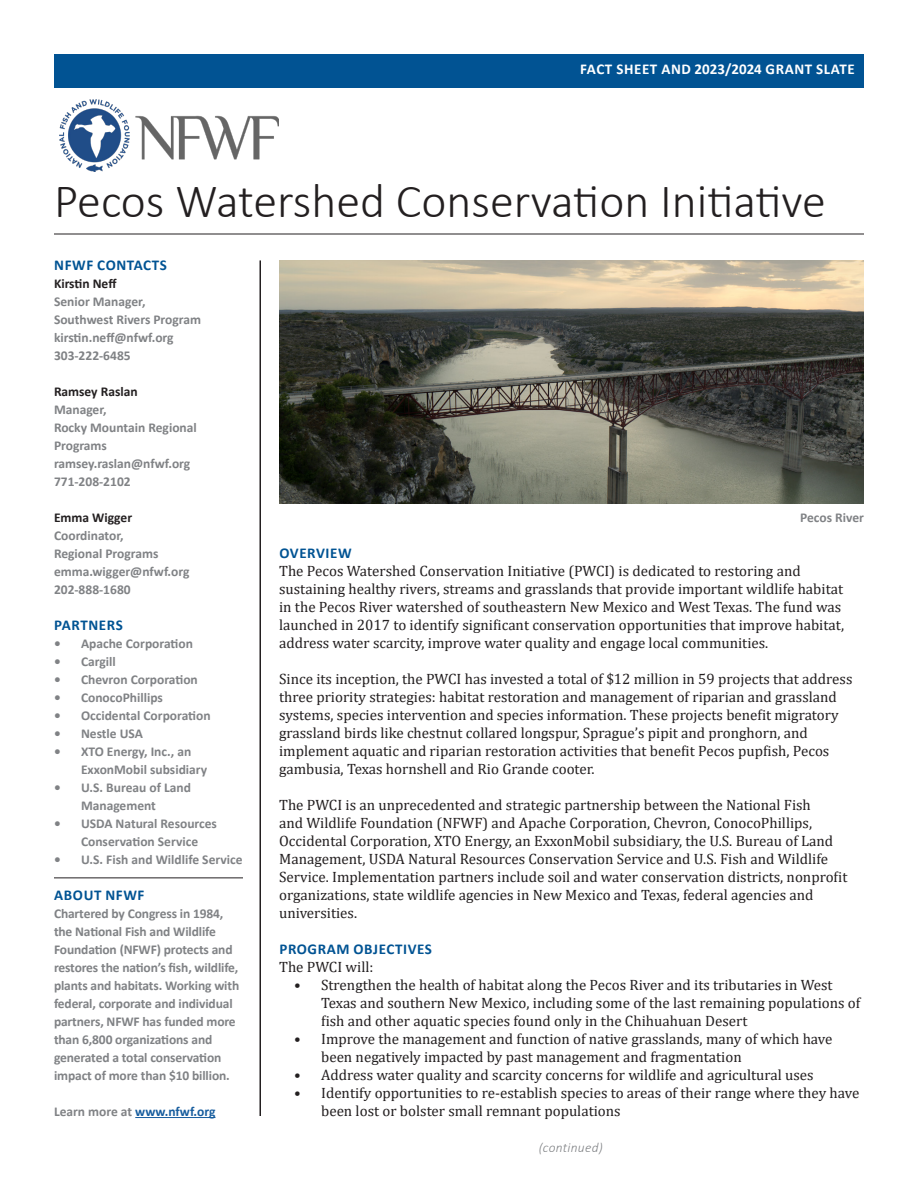
<style>
.page{position:relative;width:918px;height:1188px;background:#fff}
.page>*{position:absolute;margin:0;border:0;box-sizing:border-box;transform-origin:0 0}
.t1{font:300 48px "Calibri";color:#231f20}
.t2{font:15px/18px "Cambria";color:#231f20}
.t3{font:700 15px "Calibri";letter-spacing:.04em;color:#015393}
.t4{font:700 15px "Calibri";letter-spacing:.04em;color:#fff}
.t5{font:700 13.5px/18px "Calibri";letter-spacing:-.01em;color:#808285}
.t6{font:700 13.5px "Calibri";color:#231f20}
.t7{font:700 13.5px "Calibri";color:#175d9e}
.t8{font:italic 300 13.5px "Calibri";letter-spacing:.02em;color:#808285}
.s1{color:#808285}
</style>
<div class="page">
<hr style="left:260px;top:260px;width:1px;height:856px;background:#231f20">
<img style="left:60px;top:100px;width:219px;height:71px">
<hr style="left:54px;top:234px;width:810px;height:1px;background:#231f20">
<hr style="left:135px;top:1117px;width:80px;height:1px;background:#175d9e">
<hr style="left:54px;top:878px;width:189px;height:1px;background:#231f20">
<div style="left:54px;top:54px;width:810px;height:33px;background:#015393"></div>
<img style="left:279px;top:260px;width:585px;height:244px">
<p class="t4" style="left:580px;top:59px;width:276px">FACT SHEET AND 2023/2024 GRANT SLATE</p>
<p class="t1" style="left:54px;top:171px;width:773px">Pecos Watershed Conservation Initiative</p>
<p class="t3" style="left:54px;top:254px;width:114px">NFWF CONTACTS</p>
<p class="t6" style="left:54px;top:274px;width:64px">Kirstin Neff</p>
<p class="t5" style="left:54px;top:292px;width:93px">Senior Manager,</p>
<p class="t5" style="left:54px;top:310px;width:149px">Southwest Rivers Program</p>
<p class="t5" style="left:54px;top:328px;width:121px">kirstin.neff@nfwf.org</p>
<p class="t5" style="left:54px;top:346px;width:78px">303-222-6485</p>
<p class="t6" style="left:54px;top:382px;width:85px">Ramsey Raslan</p>
<p class="t5" style="left:54px;top:400px;width:54px">Manager,</p>
<p class="t5" style="left:54px;top:418px;width:144px">Rocky Mountain Regional<br>Programs</p>
<p class="t5" style="left:54px;top:454px;width:138px">ramsey.raslan@nfwf.org</p>
<p class="t5" style="left:54px;top:472px;width:78px">771-208-2102</p>
<p class="t6" style="left:54px;top:508px;width:80px">Emma Wigger</p>
<p class="t5" style="left:54px;top:526px;width:71px">Coordinator,</p>
<p class="t5" style="left:54px;top:544px;width:106px">Regional Programs</p>
<p class="t5" style="left:54px;top:562px;width:137px">emma.wigger@nfwf.org</p>
<p class="t5" style="left:54px;top:580px;width:78px">202-888-1680</p>
<p class="t3" style="left:54px;top:614px;width:70px">PARTNERS</p>
<p class="t5" style="left:54px;top:634px;width:140px">• Apache Corporation</p>
<p class="t5" style="left:54px;top:652px;width:63px">• Cargill</p>
<p class="t5" style="left:54px;top:670px;width:145px">• Chevron Corporation</p>
<p class="t5" style="left:54px;top:688px;width:111px">• ConocoPhillips</p>
<p class="t5" style="left:54px;top:706px;width:158px">• Occidental Corporation</p>
<p class="t5" style="left:54px;top:724px;width:90px">• Nestle USA</p>
<p class="t5" style="left:81px;top:742px;width:128px;text-indent:-27px">• XTO Energy, Inc., an<br>ExxonMobil subsidiary</p>
<p class="t5" style="left:54px;top:778px;width:138px;text-align:center">• U.S. Bureau of Land<br>Management</p>
<p class="t5" style="left:81px;top:814px;width:138px;text-indent:-27px">• USDA Natural Resources<br>Conservation Service</p>
<p class="t5" style="left:54px;top:850px;width:190px">• U.S. Fish and Wildlife Service</p>
<p class="t3" style="left:54px;top:884px;width:92px">ABOUT NFWF</p>
<p class="t5" style="left:54px;top:904px;width:187px">Chartered by Congress in 1984, the National Fish and Wildlife<br>Foundation (NFWF) protects and restores the nation’s fish, wildlife, plants and habitats. Working with federal, corporate and individual partners, NFWF has funded more than 6,800 organizations and generated a total conservation impact of more than $10 billion.</p>
<p class="t7" style="left:54px;top:1102px;width:163px"><span class="s1">Learn more at</span> www.nfwf.org</p>
<p class="t5" style="left:800px;top:508px;width:65px">Pecos River</p>
<p class="t3" style="left:279px;top:542px;width:74px">OVERVIEW</p>
<p class="t2" style="left:279px;top:562px;width:567px">The Pecos Watershed Conservation Initiative (PWCI) is dedicated to restoring and sustaining healthy rivers, streams and grasslands that provide important wildlife habitat in the Pecos River watershed of southeastern New Mexico and West Texas. The fund was launched in 2017 to identify significant conservation opportunities that improve habitat, address water scarcity, improve water quality and engage local communities.</p>
<p class="t2" style="left:279px;top:670px;width:575px">Since its inception, the PWCI has invested a total of $12 million in 59 projects that address three priority strategies: habitat restoration and management of riparian and grassland systems, species intervention and species information. These projects benefit migratory grassland birds like chestnut collared longspur, Sprague’s pipit and pronghorn, and implement aquatic and riparian restoration activities that benefit Pecos pupfish, Pecos gambusia, Texas hornshell and Rio Grande cooter.</p>
<p class="t2" style="left:279px;top:796px;width:570px">The PWCI is an unprecedented and strategic partnership between the National Fish<br>and Wildlife Foundation (NFWF) and Apache Corporation, Chevron, ConocoPhillips, Occidental Corporation, XTO Energy, an ExxonMobil subsidiary, the U.S. Bureau of Land Management, USDA Natural Resources Conservation Service and U.S. Fish and Wildlife Service. Implementation partners include soil and water conservation districts, nonprofit organizations, state wildlife agencies in New Mexico and Texas, federal agencies and universities.</p>
<p class="t3" style="left:279px;top:938px;width:154px">PROGRAM OBJECTIVES</p>
<p class="t2" style="left:279px;top:958px;width:96px">The PWCI will:</p>
<p class="t2" style="left:321px;top:976px;width:541px;text-indent:-27px">• Strengthen the health of habitat along the Pecos River and its tributaries in West<br>Texas and southern New Mexico, including some of the last remaining populations of fish and other aquatic species found only in the Chihuahuan Desert</p>
<p class="t2" style="left:321px;top:1030px;width:513px;text-indent:-27px">• Improve the management and function of native grasslands, many of which have been negatively impacted by past management and fragmentation</p>
<p class="t2" style="left:294px;top:1066px;width:521px">• Address water quality and scarcity concerns for wildlife and agricultural uses</p>
<p class="t2" style="left:321px;top:1084px;width:540px;text-indent:-27px">• Identify opportunities to re-establish species to areas of their range where they have been lost or bolster small remnant populations</p>
<p class="t8" style="left:539px;top:1139px;width:66px">(continued)</p>
</div>
